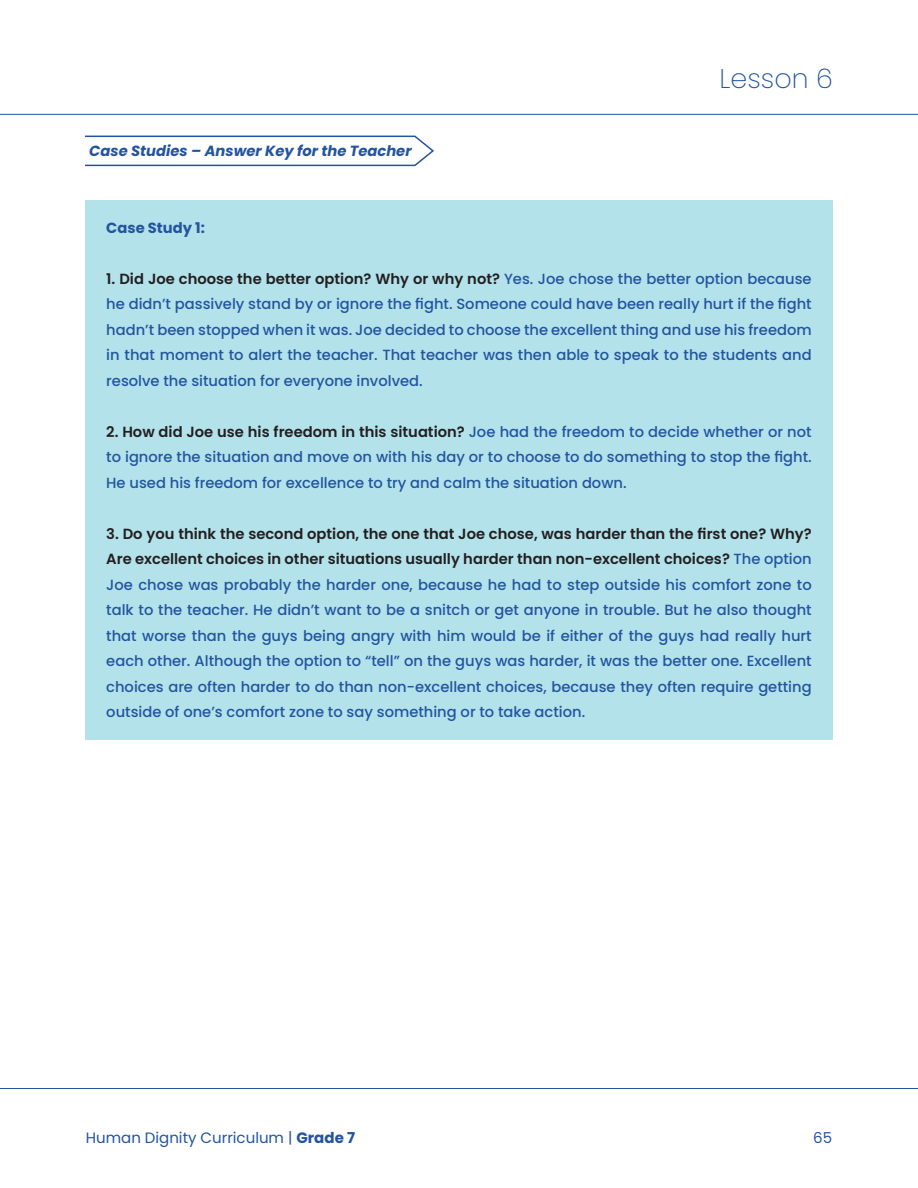
<style>
.page{position:relative;width:918px;height:1188px;background:#fff}
.page>*{position:absolute;margin:0;border:0;box-sizing:border-box;transform-origin:0 0}
.t1{font:200 27px "Poppins";color:#23549f}
.t2{font:15px "Poppins";color:#23549f}
.case_studies{font:500 14.7px/25.5px "Poppins";color:#23549f;text-align:justify}
.Answer_keys{font:italic 700 14.7px "Poppins";color:#23549f}
.case_studies-2{font:700 14.7px "Poppins";color:#23549f}
.s1{font-weight:600;color:#231f20}
.s2{font-weight:700}
</style>
<div class="page">
<hr style="left:0;top:114px;width:918px;height:1px;background:#23549f">
<hr style="left:0;top:1088px;width:918px;height:1px;background:#23549f">
<svg style="left:85px;top:135px;width:349px;height:32px"></svg>
<div style="left:85px;top:200px;width:748px;height:55px;background:#b3e2eb"></div>
<div style="left:85px;top:251px;width:748px;height:157px;background:#b3e2eb"></div>
<div style="left:85px;top:404px;width:748px;height:106px;background:#b3e2eb"></div>
<div style="left:85px;top:506px;width:748px;height:233px;background:#b3e2eb"></div>
<p class="Answer_keys" style="left:89px;top:142px;width:324px">Case Studies – Answer Key for the Teacher</p>
<h1 class="t1" style="left:720px;top:63px;width:115px">Lesson 6</h1>
<p class="case_studies-2" style="left:106px;top:219px;width:100px">Case Study 1:</p>
<p class="case_studies" style="left:106px;top:266px;width:707px"><span class="s1">1. Did Joe choose the better option? Why or why not?</span> Yes. Joe chose the better option because he didn’t passively stand by or ignore the fight. Someone could have been really hurt if the fight hadn’t been stopped when it was. Joe decided to choose the excellent thing and use his freedom in that moment to alert the teacher. That teacher was then able to speak to the students and resolve the situation for everyone involved.</p>
<p class="case_studies" style="left:106px;top:419px;width:707px"><span class="s1">2. How did Joe use his freedom in this situation?</span> Joe had the freedom to decide whether or not to ignore the situation and move on with his day or to choose to do something to stop the fight.<br>He used his freedom for excellence to try and calm the situation down.</p>
<p class="case_studies" style="left:106px;top:521px;width:707px"><span class="s1">3. Do you think the second option, the one that Joe chose, was harder than the first one? Why?<br>Are excellent choices in other situations usually harder than non-excellent choices?</span> The option Joe chose was probably the harder one, because he had to step outside his comfort zone to talk to the teacher. He didn’t want to be a snitch or get anyone in trouble. But he also thought that worse than the guys being angry with him would be if either of the guys had really hurt each other. Although the option to “tell” on the guys was harder, it was the better one. Excellent choices are often harder to do than non-excellent choices, because they often require getting outside of one’s comfort zone to say something or to take action.</p>
<p class="t2" style="left:86px;top:1129px;width:271px">Human Dignity Curriculum | <span class="s2">Grade 7</span></p>
<p class="t2" style="left:813px;top:1129px;width:20px">65</p>
</div>
